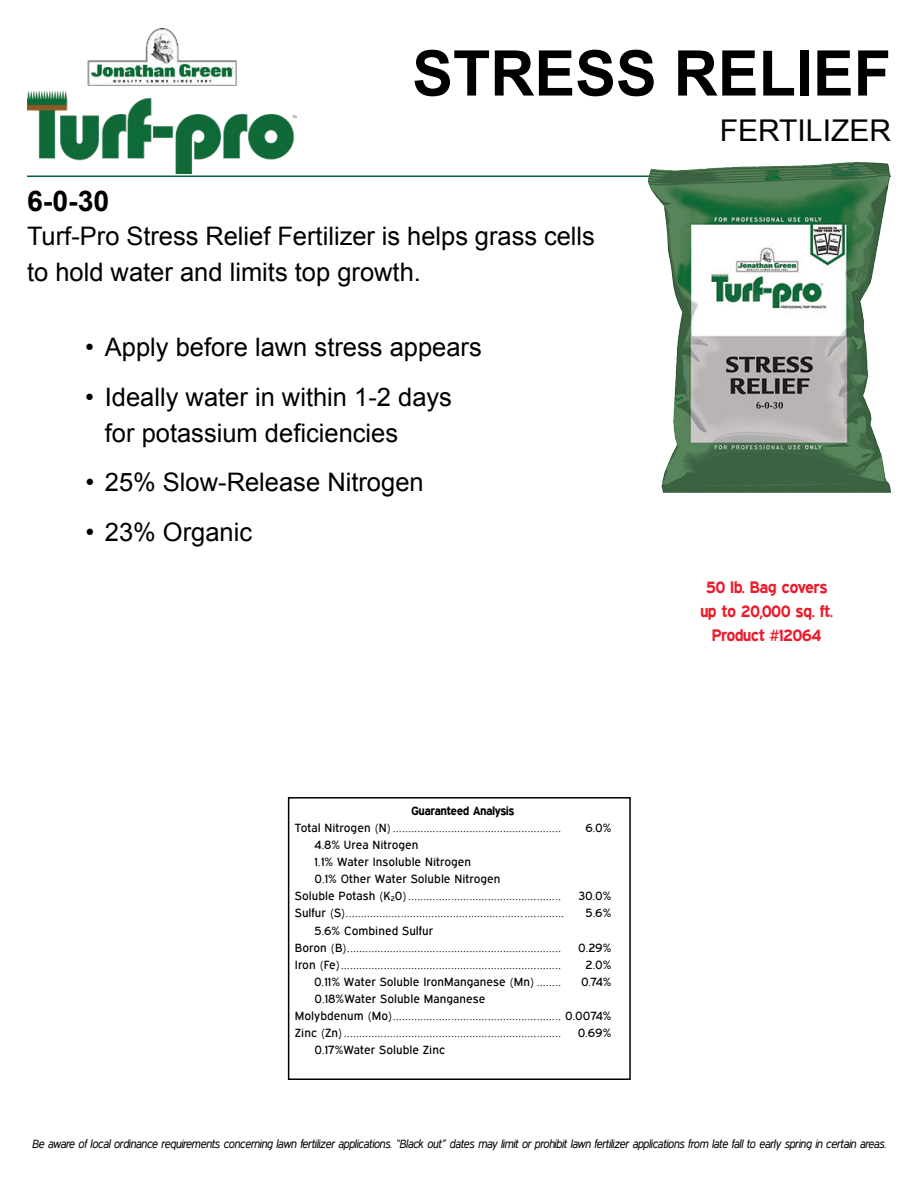
<style>
.page{position:relative;width:918px;height:1188px;background:#fff}
.page>*{position:absolute;margin:0;border:0;box-sizing:border-box;transform-origin:0 0}
.t1{font:700 63px "Arial";color:#000}
.t2{font:30px "Arial";color:#000}
.t3{font:700 28.5px "Arial";color:#000}
.t4{font:25.5px/36px "Arial";color:#000}
.t5{font:700 16.5px/24px "Expressway Rg";color:#eb1d2d;text-align:center}
.t6{font:12px/17.1px "Expressway Rg";color:#000}
.t7{font:italic 12px "Expressway Bk";color:#000}
.t8{font:700 12px "Expressway Rg";color:#000}
</style>
<div class="page">
<img style="left:27px;top:29px;width:269px;height:145px">
<hr style="left:27px;top:175px;width:864px;height:2px;background:#006937">
<div style="left:288px;top:797px;width:343px;height:283px;border:2px solid #000"></div>
<img style="left:648px;top:162px;width:205px;height:321px">
<h3 class="t3" style="left:27px;top:184px;width:84px">6-0-30</h3>
<h1 class="t1" style="left:412px;top:37px;width:480px">STRESS RELIEF</h1>
<h2 class="t2" style="left:720px;top:119px;width:173px">FERTILIZER</h2>
<h3 class="t4" style="left:27px;top:219px;width:570px">Turf-Pro Stress Relief Fertilizer is helps grass cells to hold water and limits top growth.</h3>
<h3 class="t4" style="left:85px;top:331px;width:398px">• Apply before lawn stress appears</h3>
<h3 class="t4" style="left:105px;top:381px;width:349px;text-indent:-20px">• Ideally water in within 1-2 days for potassium deficiencies</h3>
<h3 class="t4" style="left:85px;top:466px;width:340px">• 25% Slow-Release Nitrogen</h3>
<h3 class="t4" style="left:85px;top:516px;width:168px">• 23% Organic</h3>
<p class="t8" style="left:411px;top:806px;width:104px">Guaranteed Analysis</p>
<p class="t6" style="left:295px;top:820px;width:268px">Total Nitrogen (N) .......................................................</p>
<p class="t6" style="left:585px;top:820px;width:28px">6.0%</p>
<p class="t6" style="left:314px;top:837px;width:106px">4.8% Urea Nitrogen</p>
<p class="t6" style="left:314px;top:854px;width:158px">1.1% Water Insoluble Nitrogen</p>
<p class="t6" style="left:314px;top:871px;width:188px">0.1% Other Water Soluble Nitrogen</p>
<p class="t6" style="left:295px;top:889px;width:268px">Soluble Potash (K<sub>2</sub>0) ..................................................</p>
<p class="t6" style="left:579px;top:889px;width:34px">30.0%</p>
<p class="t6" style="left:295px;top:906px;width:271px">Sulfur (S).......................................................... .............</p>
<p class="t6" style="left:586px;top:906px;width:27px">5.6%</p>
<p class="t6" style="left:295px;top:923px;width:268px;text-indent:20px">5.6% Combined Sulfur<br>Boron (B) ......................................................................</p>
<p class="t6" style="left:578px;top:940px;width:35px">0.29%</p>
<p class="t6" style="left:295px;top:957px;width:268px">Iron (Fe) ........................................................................</p>
<p class="t6" style="left:586px;top:957px;width:27px">2.0%</p>
<p class="t6" style="left:314px;top:974px;width:249px">0.11% Water Soluble Iron Manganese (Mn) ........</p>
<p class="t6" style="left:581px;top:974px;width:32px">0.74%</p>
<p class="t6" style="left:295px;top:991px;width:318px;text-indent:20px">0.18%Water Soluble Manganese<br>Molybdenum (Mo) ....................................................... 0.0074%<br>Zinc (Zn) .......................................................................</p>
<p class="t6" style="left:578px;top:1025px;width:35px">0.69%</p>
<p class="t6" style="left:314px;top:1042px;width:132px">0.17%Water Soluble Zinc</p>
<h3 class="t5" style="left:701px;top:577px;width:134px">50 lb. Bag covers up to 20,000 sq. ft.<br>Product #12064</h3>
<p class="t7" style="left:32px;top:1140px;width:855px">Be aware of local ordinance requirements concerning lawn fertilizer applications. “Black out” dates may limit or prohibit lawn fertilizer applications from late fall to early spring in certain areas.</p>
</div>
